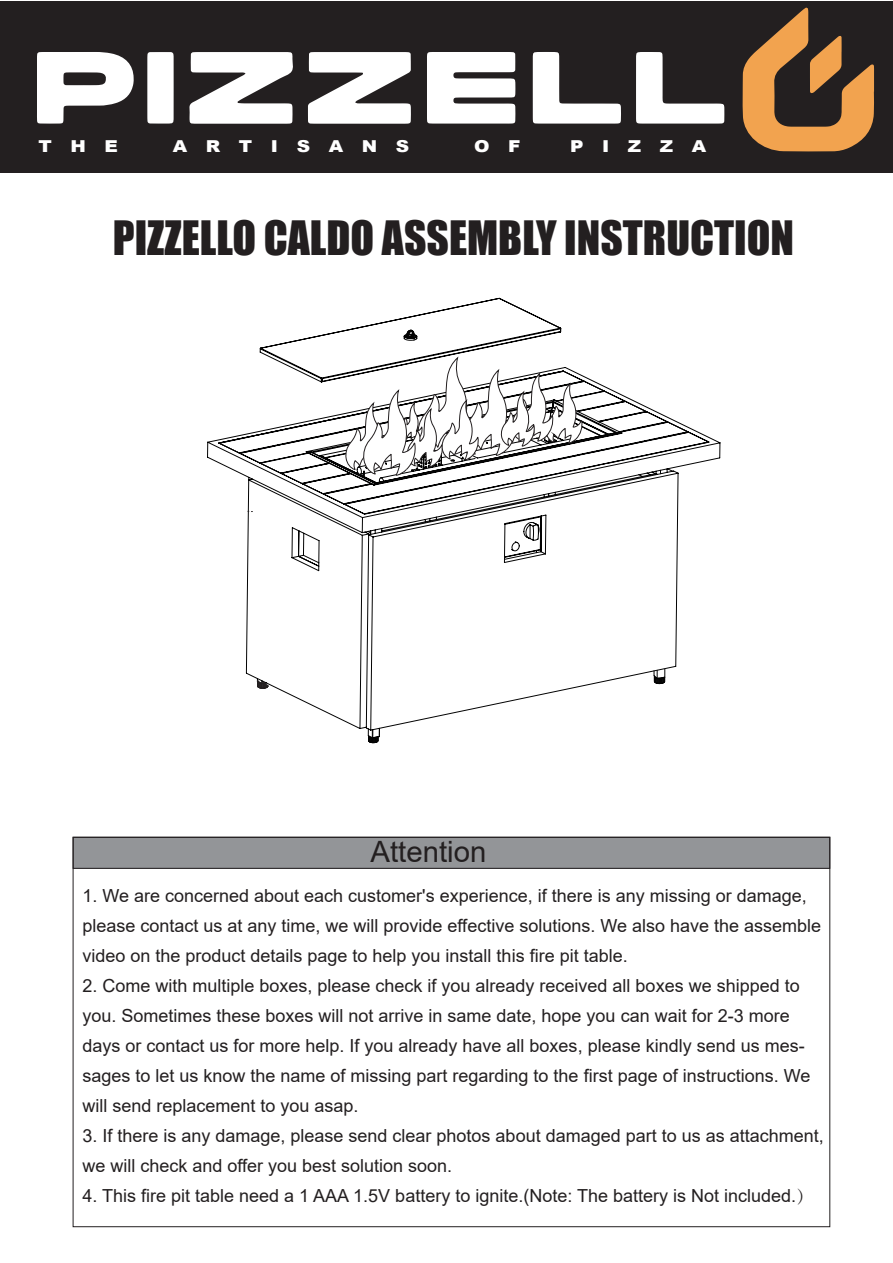
<style>
.page{position:relative;width:893px;height:1263px;background:#fff}
.page>*{position:absolute;margin:0;border:0;box-sizing:border-box;transform-origin:0 0}
.t1{font:43.5px "Impact";color:#231f20}
.t2{font:29.4px "Arial";color:#231f20}
.t3{font:18px/30px "Arial";color:#231f20}
.t4{font:900 16.5px "Arial";color:#fff;scale:1.13 1}
.s1{font-family:"Adobe Song Std";font-weight:300}
</style>
<div class="page">
<svg style="left:207px;top:297px;width:514px;height:439px"></svg>
<svg style="left:218px;top:356px;width:491px;height:159px"></svg>
<svg style="left:368px;top:729px;width:12px;height:14px"></svg>
<svg style="left:653px;top:669px;width:13px;height:15px"></svg>
<svg style="left:256px;top:679px;width:13px;height:10px"></svg>
<div style="left:73px;top:837px;width:757px;height:31px;background:#939598"></div>
<div style="left:73px;top:837px;width:757px;height:32px;border:1px solid #231f20"></div>
<div style="left:1px;top:1px;width:892px;height:171px;background:#231f20"></div>
<svg style="left:427px;top:52px;width:88px;height:72px;background:#e3e2e2"></svg>
<svg style="left:308px;top:52px;width:103px;height:72px"></svg>
<svg style="left:189px;top:52px;width:104px;height:72px"></svg>
<svg style="left:533px;top:52px;width:88px;height:72px"></svg>
<svg style="left:636px;top:52px;width:88px;height:72px"></svg>
<svg style="left:147px;top:52px;width:27px;height:72px;background:#f6f6f6"></svg>
<svg style="left:742px;top:7px;width:132px;height:145px"></svg>
<svg style="left:37px;top:52px;width:97px;height:72px"></svg>
<p class="t4" style="left:38px;top:135px;width:72px">T H E</p>
<p class="t4" style="left:173px;top:135px;width:211px">A R T I S A N S</p>
<p class="t4" style="left:474px;top:135px;width:43px">O F</p>
<p class="t4" style="left:570px;top:135px;width:122px">P I Z Z A</p>
<h1 class="t1" style="left:113px;top:204px;width:683px">PIZZELLO CALDO ASSEMBLY INSTRUCTION</h1>
<h2 class="t2" style="left:370px;top:832px;width:117px">Attention</h2>
<p class="t3" style="left:82px;top:880px;width:740px">1. We are concerned about each customer's experience, if there is any missing or damage, please contact us at any time, we will provide effective solutions. We also have the assemble video on the product details page to help you install this fire pit table.</p>
<p class="t3" style="left:82px;top:970px;width:730px">2. Come with multiple boxes, please check if you already received all boxes we shipped to you. Sometimes these boxes will not arrive in same date, hope you can wait for 2-3 more days or contact us for more help. If you already have all boxes, please kindly send us mes&shy;sages to let us know the name of missing part regarding to the first page of instructions. We will send replacement to you asap.</p>
<p class="t3" style="left:82px;top:1120px;width:743px">3. If there is any damage, please send clear photos about damaged part to us as attachment, we will check and offer you best solution soon.</p>
<p class="t3" style="left:82px;top:1180px;width:733px">4. This fire pit table need a 1 AAA 1.5V battery to ignite.(Note: The battery is Not included.<span class="s1">）</span></p>
</div>
